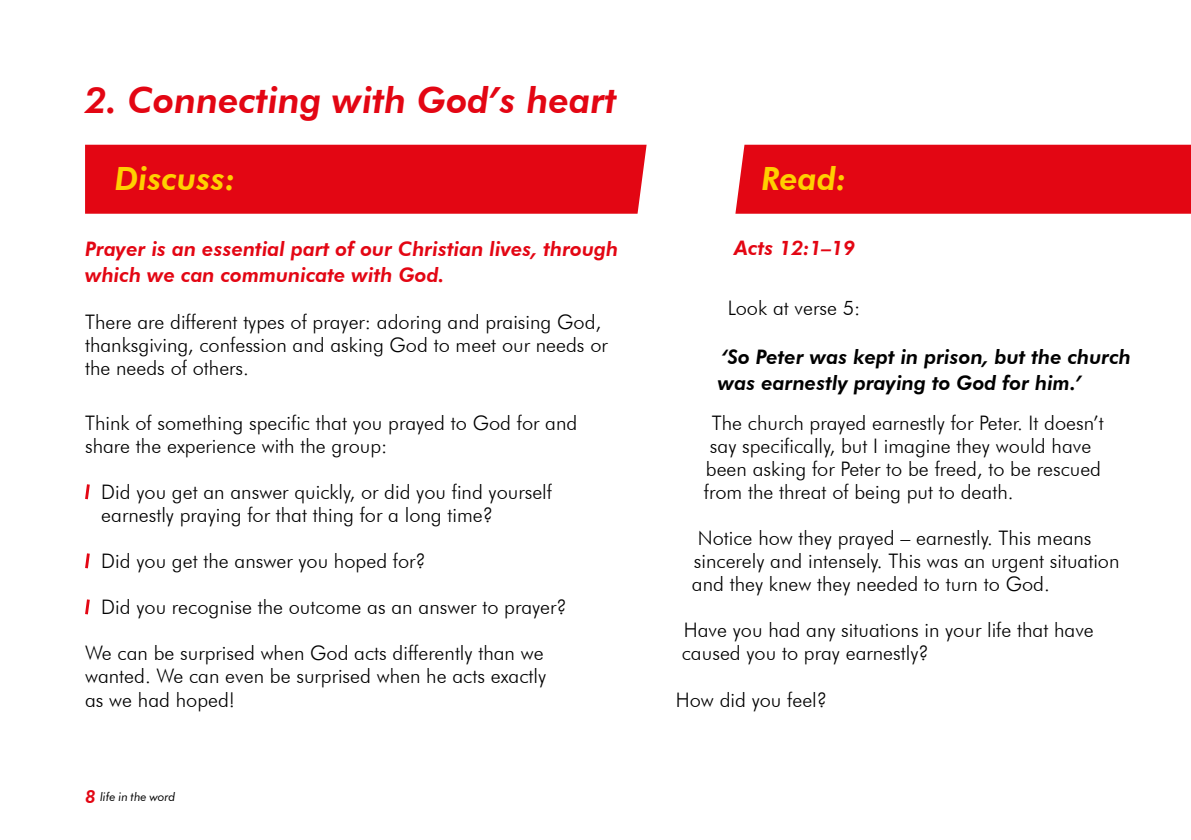
<style>
.page{position:relative;width:1191px;height:840px;background:#fff}
.page>*{position:absolute;margin:0;border:0;box-sizing:border-box;transform-origin:0 0}
.t1{font:italic 800 36px "Futura BT";color:#e30613}
.t2{font:italic 800 32px "Futura BT";color:#ffd000}
.t3{font:300 20px/23px "Futura BT";color:#000}
.t4{font:italic 800 20px/26px "Futura BT";color:#e30613}
.t5{font:italic 800 20px/26px "Futura BT";color:#000}
.t6{font:italic 12px "Futura BT";color:#000}
.s1{font-weight:800;font-size:18px;color:#e30613}
</style>
<div class="page">
<div style="left:85px;top:145px;width:561px;height:68px;background:#e30613"></div>
<svg style="left:85px;top:484px;width:5px;height:15px"></svg>
<svg style="left:85px;top:553px;width:5px;height:15px"></svg>
<svg style="left:85px;top:599px;width:5px;height:15px"></svg>
<div style="left:735px;top:144px;width:456px;height:70px;background:#e30613"></div>
<h1 class="t1" style="left:85px;top:78px;width:533px">2. Connecting with God’s heart</h1>
<h2 class="t2" style="left:115px;top:159px;width:122px">Discuss:</h2>
<h2 class="t2" style="left:761px;top:159px;width:86px">Read:</h2>
<p class="t4" style="left:85px;top:236px;width:535px">Prayer is an essential part of our Christian lives, through which we can communicate with God.</p>
<p class="t3" style="left:85px;top:309px;width:524px">There are different types of prayer: adoring and praising God, thanksgiving, confession and asking God to meet our needs or the needs of others.</p>
<p class="t3" style="left:85px;top:411px;width:494px">Think of something specific that you prayed to God for and share the experience with the group:</p>
<p class="t3" style="left:101px;top:480px;width:452px">Did you get an answer quickly, or did you find yourself earnestly praying for that thing for a long time?</p>
<p class="t3" style="left:101px;top:549px;width:326px">Did you get the answer you hoped for?</p>
<p class="t3" style="left:101px;top:595px;width:467px">Did you recognise the outcome as an answer to prayer?</p>
<p class="t3" style="left:85px;top:641px;width:462px">We can be surprised when God acts differently than we wanted. We can even be surprised when he acts exactly as we had hoped!</p>
<p class="t6" style="left:85px;top:788px;width:92px"><span class="s1">8</span> life in the word</p>
<p class="t4" style="left:734px;top:235px;width:123px">Acts 12:1–19</p>
<p class="t3" style="left:728px;top:296px;width:134px">Look at verse 5:</p>
<p class="t5" style="left:718px;top:344px;width:415px">‘So Peter was kept in prison, but the church was earnestly praying to God for him.’</p>
<p class="t3" style="left:712px;top:411px;width:393px">The church prayed earnestly for Peter. It doesn’t</p>
<p class="t3" style="left:710px;top:434px;width:383px">say specifically, but I imagine they would have</p>
<p class="t3" style="left:706px;top:457px;width:397px">been asking for Peter to be freed, to be rescued</p>
<p class="t3" style="left:704px;top:480px;width:311px">from the threat of being put to death.</p>
<p class="t3" style="left:692px;top:526px;width:429px;text-indent:6px">Notice how they prayed – earnestly. This means sincerely and intensely. This was an urgent situation and they knew they needed to turn to God.</p>
<p class="t3" style="left:682px;top:618px;width:413px">Have you had any situations in your life that have caused you to pray earnestly?</p>
<p class="t3" style="left:676px;top:687px;width:153px">How did you feel?</p>
</div>
